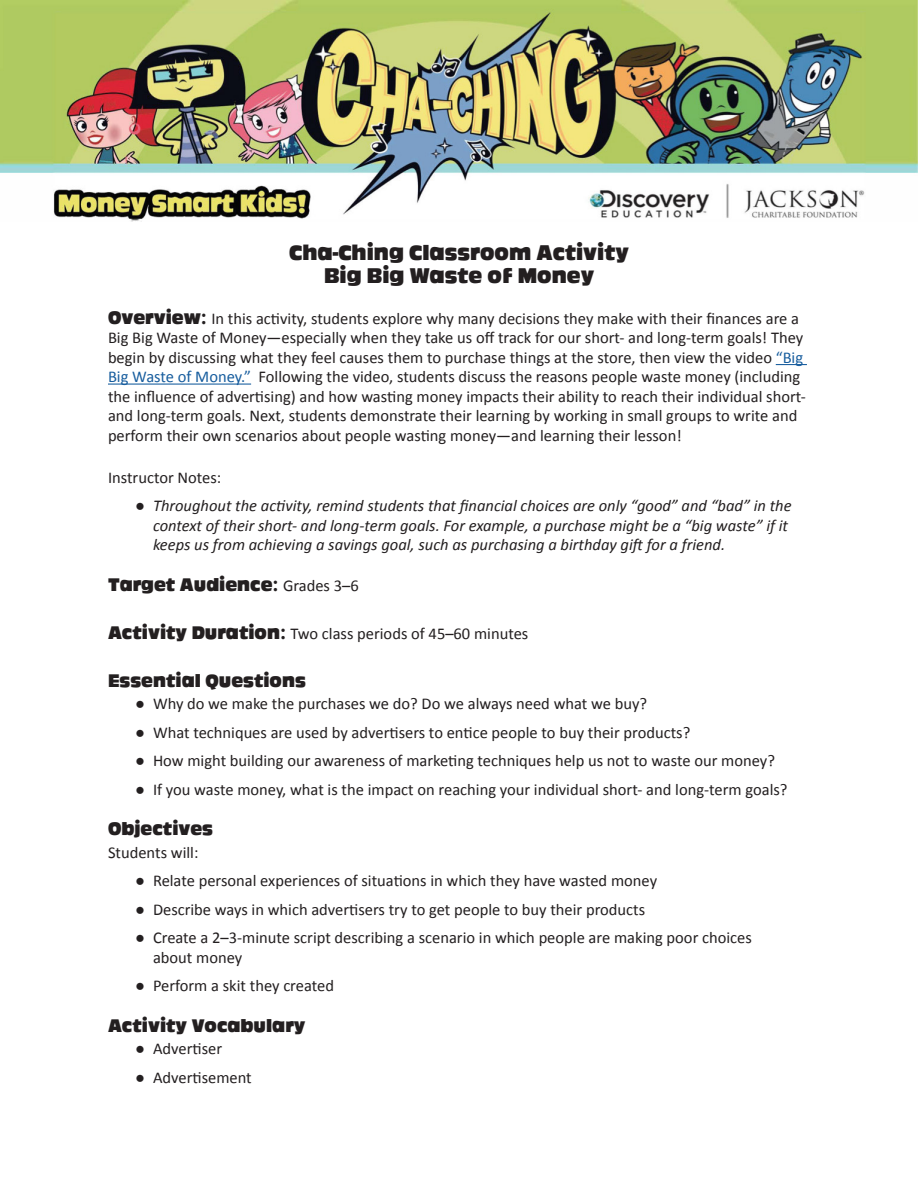
<style>
.page{position:relative;width:918px;height:1188px;background:#fff}
.page>*{position:absolute;margin:0;border:0;box-sizing:border-box;transform-origin:0 0}
.Activity_Title{font:21px/22.5px "Ackbar";color:#231f20;text-align:center}
.Subhead_1{font:18px "Ackbar";color:#231f20}
.Subhead_1-2{font:16.5px/19.5px "Calibri";color:#231f20}
.t1{font:italic 16.5px/19.5px "Calibri";color:#231f20}
.Paragraph_Style_5{font:16.5px "Calibri";color:#231f20}
.Body_less_space{font:16.5px "Calibri";color:#231f20}
.s1{font-family:"Ackbar";font-size:18px}
.s2{color:#175d9e}
.s3{font-family:"Arial";font-style:normal}
.s4{font-family:"Calibri";font-size:16.5px}
.s5{font-family:"Arial"}
</style>
<div class="page">
<img style="left:0;top:0;width:918px;height:221px">
<hr style="left:776px;top:364px;width:31px;height:1px;background:#175d9e">
<hr style="left:108px;top:384px;width:143px;height:1px;background:#175d9e">
<p class="Activity_Title" style="left:289px;top:242px;width:341px">Cha-Ching Classroom Activity<br>Big Big Waste of Money</p>
<p class="Subhead_1-2" style="left:108px;top:308px;width:699px"><span class="s1">Overview:</span> In this activity, students explore why many decisions they make with their finances are a Big Big Waste of Money—especially when they take us off track for our short- and long-term goals! They begin by discussing what they feel causes them to purchase things at the store, then view the video <span class="s2">“Big Big Waste of Money.”</span> Following the video, students discuss the reasons people waste money (including the influence of advertising) and how wasting money impacts their ability to reach their individual short&shy;and long-term goals. Next, students demonstrate their learning by working in small groups to write and perform their own scenarios about people wasting money—and learning their lesson!</p>
<p class="Body_less_space" style="left:108px;top:467px;width:115px">Instructor Notes:</p>
<p class="t1" style="left:153px;top:495px;width:640px;text-indent:-18px"><span class="s3">●</span> Throughout the activity, remind students that financial choices are only “good” and “bad” in the context of their short- and long-term goals. For example, a purchase might be a “big waste” if it keeps us from achieving a savings goal, such as purchasing a birthday gift for a friend.</p>
<p class="Subhead_1" style="left:108px;top:575px;width:252px">Target Audience: <span class="s4">Grades 3–6</span></p>
<p class="Paragraph_Style_5" style="left:108px;top:623px;width:422px"><span class="s1">Activity Duration:</span> Two class periods of 45–60 minutes</p>
<p class="Subhead_1" style="left:108px;top:671px;width:199px">Essential Questions</p>
<p class="Subhead_1-2" style="left:135px;top:693px;width:514px"><span class="s5">●</span> Why do we make the purchases we do? Do we always need what we buy?</p>
<p class="Subhead_1-2" style="left:135px;top:722px;width:557px"><span class="s5">●</span> What techniques are used by advertisers to entice people to buy their products?</p>
<p class="Subhead_1-2" style="left:135px;top:750px;width:642px"><span class="s5">●</span> How might building our awareness of marketing techniques help us not to waste our money?</p>
<p class="Subhead_1-2" style="left:135px;top:779px;width:654px"><span class="s5">●</span> If you waste money, what is the impact on reaching your individual short- and long-term goals?</p>
<p class="Subhead_1" style="left:108px;top:820px;width:107px">Objectives</p>
<p class="Body_less_space" style="left:108px;top:842px;width:92px">Students will:</p>
<p class="Subhead_1-2" style="left:135px;top:870px;width:524px"><span class="s5">●</span> Relate personal experiences of situations in which they have wasted money</p>
<p class="Subhead_1-2" style="left:135px;top:899px;width:512px"><span class="s5">●</span> Describe ways in which advertisers try to get people to buy their products</p>
<p class="Subhead_1-2" style="left:153px;top:927px;width:600px;text-indent:-18px"><span class="s5">●</span> Create a 2–3-minute script describing a scenario in which people are making poor choices about money</p>
<p class="Subhead_1-2" style="left:135px;top:975px;width:201px"><span class="s5">●</span> Perform a skit they created</p>
<p class="Subhead_1" style="left:108px;top:1016px;width:199px">Activity Vocabulary</p>
<p class="Subhead_1-2" style="left:135px;top:1038px;width:89px"><span class="s5">●</span> Advertiser</p>
<p class="Subhead_1-2" style="left:135px;top:1067px;width:118px"><span class="s5">●</span> Advertisement</p>
</div>
